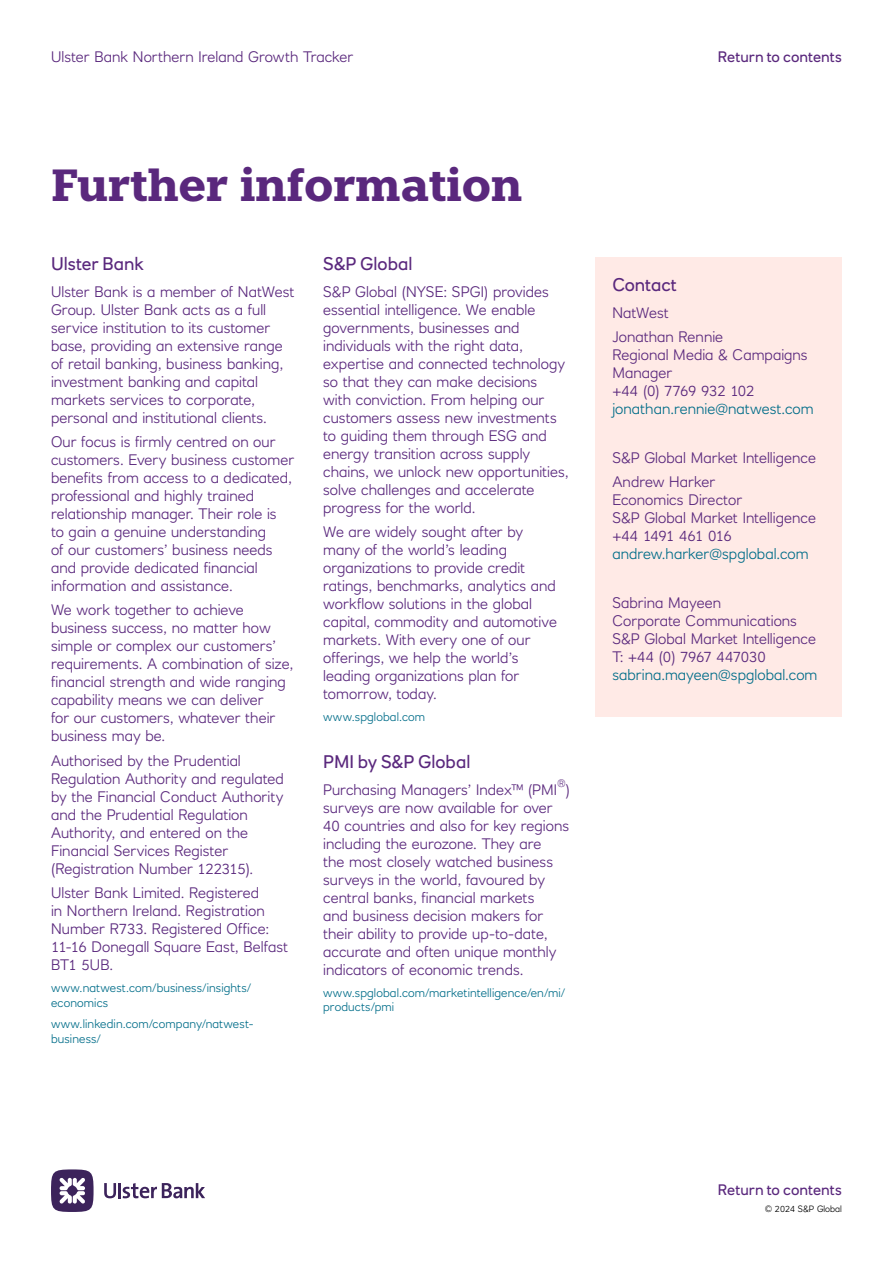
<style>
.page{position:relative;width:893px;height:1263px;background:#fff}
.page>*{position:absolute;margin:0;border:0;box-sizing:border-box;transform-origin:0 0}
.t1{font:700 45px "Knile";letter-spacing:-.01em;color:#5a287d}
.Intro{font:18px "RN House Sans";color:#5a287d}
.Body_copy{font:300 15px/18px "RN House Sans";color:#5a287d}
.t2{font:15px "RN House Sans";letter-spacing:.005em;color:#5a287d}
.t3{font:300 12px/14.4px "RN House Sans";letter-spacing:.01em;color:#006d89}
.Body_copy-2{font:300 10.5px "RN House Sans";color:#5a287d}
.t4{font:300 9px "RN House Sans";color:#000}
.s1{color:#006d89}
</style>
<div class="page">
<hr style="left:118px;top:1183px;width:3px;height:15px;background:#3c235b">
<svg style="left:104px;top:1183px;width:12px;height:15px"></svg>
<svg style="left:123px;top:1183px;width:82px;height:15px"></svg>
<div style="left:51px;top:1169px;width:43px;height:43px;background:#3c235b;border-radius:50%"></div>
<svg style="left:59px;top:1177px;width:26px;height:27px"></svg>
<div style="left:595px;top:257px;width:247px;height:459px;background:#ffeae6"></div>
<p class="Body_copy" style="left:51px;top:48px;width:304px">Ulster Bank Northern Ireland Growth Tracker</p>
<h1 class="t1" style="left:51px;top:156px;width:473px">Further information</h1>
<p class="Intro" style="left:51px;top:253px;width:94px">Ulster Bank</p>
<p class="Body_copy" style="left:51px;top:282px;width:245px">Ulster Bank is a member of NatWest Group. Ulster Bank acts as a full service institution to its customer base, providing an extensive range of retail banking, business banking, investment banking and capital markets services to corporate, personal and institutional clients.</p>
<p class="Body_copy" style="left:51px;top:433px;width:245px">Our focus is firmly centred on our customers. Every business customer benefits from access to a dedicated, professional and highly trained relationship manager. Their role is<br>to gain a genuine understanding<br>of our customers’ business needs and provide dedicated financial information and assistance.</p>
<p class="Body_copy" style="left:51px;top:601px;width:244px">We work together to achieve business success, no matter how simple or complex our customers’ requirements. A combination of size, financial strength and wide ranging capability means we can deliver<br>for our customers, whatever their business may be.</p>
<p class="Body_copy" style="left:51px;top:752px;width:234px">Authorised by the Prudential<br>Regulation Authority and regulated by the Financial Conduct Authority and the Prudential Regulation<br>Authority, and entered on the<br>Financial Services Register (Registration Number 122315).</p>
<p class="Body_copy" style="left:51px;top:884px;width:239px">Ulster Bank Limited. Registered<br>in Northern Ireland. Registration<br>Number R733. Registered Office:<br>11-16 Donegall Square East, Belfast<br>BT1 5UB.</p>
<p class="t3" style="left:51px;top:981px;width:201px">www.natwest.com/business/insights/ economics</p>
<p class="t3" style="left:51px;top:1017px;width:204px">www.linkedin.com/company/natwest&shy;business/</p>
<p class="Intro" style="left:323px;top:253px;width:91px">S&amp;P Global</p>
<p class="Body_copy" style="left:323px;top:282px;width:247px">S&amp;P Global (NYSE: SPGI) provides essential intelligence. We enable governments, businesses and individuals with the right data, expertise and connected technology so that they can make decisions with conviction. From helping our customers assess new investments to guiding them through ESG and energy transition across supply chains, we unlock new opportunities, solve challenges and accelerate progress for the world.</p>
<p class="Body_copy" style="left:323px;top:523px;width:235px">We are widely sought after by many of the world’s leading organizations to provide credit ratings, benchmarks, analytics and workflow solutions in the global capital, commodity and automotive markets. With every one of our offerings, we help the world’s leading organizations plan for tomorrow, today.</p>
<p class="t3" style="left:323px;top:709px;width:103px">www.spglobal.com</p>
<p class="Intro" style="left:323px;top:751px;width:149px">PMI by S&amp;P Global</p>
<p class="Body_copy" style="left:323px;top:781px;width:235px">Purchasing Managers’ Index™ (PMI</p>
<p class="Body_copy-2" style="left:557px;top:777px;width:10px">®</p>
<p class="Body_copy" style="left:565px;top:781px;width:6px">)</p>
<p class="Body_copy" style="left:323px;top:799px;width:248px">surveys are now available for over 40 countries and also for key regions including the eurozone. They are<br>the most closely watched business surveys in the world, favoured by central banks, financial markets<br>and business decision makers for their ability to provide up-to-date, accurate and often unique monthly indicators of economic trends.</p>
<p class="t3" style="left:323px;top:985px;width:243px">www.spglobal.com/marketintelligence/en/mi/ products/pmi</p>
<p class="t2" style="left:718px;top:48px;width:126px">Return to contents</p>
<p class="Intro" style="left:612px;top:274px;width:66px">Contact</p>
<p class="Body_copy" style="left:612px;top:304px;width:58px">NatWest</p>
<p class="Body_copy" style="left:612px;top:328px;width:203px">Jonathan Rennie<br>Regional Media &amp; Campaigns<br>Manager<br>+44 (0) 7769 932 102 <span class="s1">jonathan.rennie@natwest.com</span></p>
<p class="Body_copy" style="left:612px;top:449px;width:205px">S&amp;P Global Market Intelligence</p>
<p class="Body_copy" style="left:612px;top:473px;width:205px">Andrew Harker<br>Economics Director<br>S&amp;P Global Market Intelligence +44 1491 461 016 <span class="s1">andrew.harker@spglobal.com</span></p>
<p class="Body_copy" style="left:612px;top:594px;width:207px">Sabrina Mayeen<br>Corporate Communications<br>S&amp;P Global Market Intelligence<br>T: +44 (0) 7967 447030 <span class="s1">sabrina.mayeen@spglobal.com</span></p>
<p class="t2" style="left:718px;top:1180px;width:126px">Return to contents</p>
<p class="t4" style="left:765px;top:1203px;width:78px">© 2024 S&amp;P Global</p>
</div>
